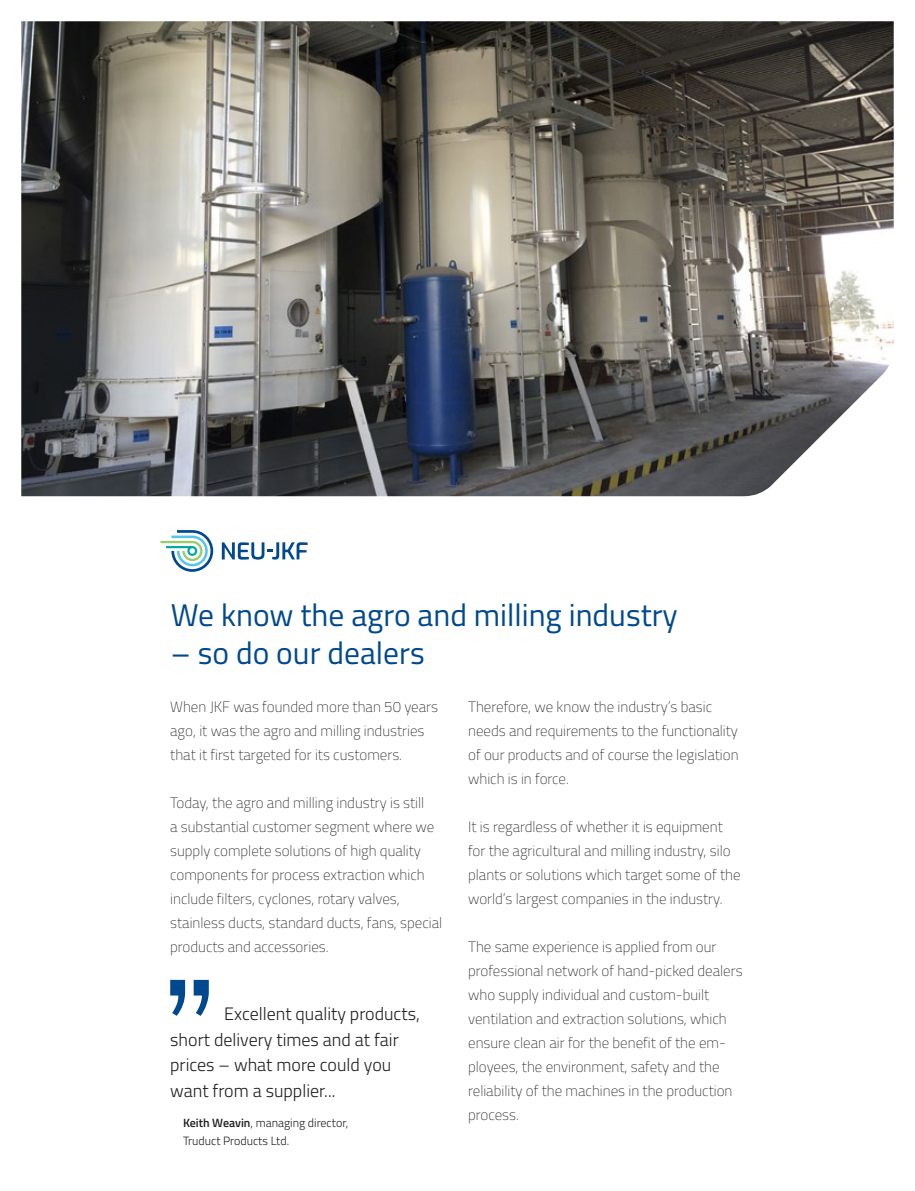
<style>
.page{position:relative;width:915px;height:1191px;background:#fff}
.page>*{position:absolute;margin:0;border:0;box-sizing:border-box;transform-origin:0 0}
.t1{font:31.5px "Titillium";color:#01498e}
.t2{font:300 18px/25.5px "Titillium";color:#231f20}
.t3{font:100 15px/24px "Titillium";color:#231f20}
.t4{font:300 12px/18px "Titillium";color:#231f20}
.s1{font-weight:600}
</style>
<div class="page">
<img style="left:21px;top:21px;width:872px;height:475px">
<svg style="left:160px;top:530px;width:53px;height:42px"></svg>
<svg style="left:222px;top:542px;width:85px;height:17px"></svg>
<svg style="left:170px;top:980px;width:39px;height:36px"></svg>
<h1 class="t1" style="left:171px;top:592px;width:508px">We know the agro and milling industry</h1>
<h1 class="t1" style="left:171px;top:630px;width:255px">– so do our dealers</h1>
<p class="t3" style="left:170px;top:693px;width:269px">When JKF was founded more than 50 years ago, it was the agro and milling industries that it first targeted for its customers.</p>
<p class="t3" style="left:170px;top:789px;width:273px">Today, the agro and milling industry is still<br>a substantial customer segment where we supply complete solutions of high quality components for process extraction which include filters, cyclones, rotary valves, stainless ducts, standard ducts, fans, special products and accessories.</p>
<p class="t3" style="left:468px;top:693px;width:272px">Therefore, we know the industry’s basic needs and requirements to the functionality of our products and of course the legislation which is in force.</p>
<p class="t3" style="left:468px;top:813px;width:274px">It is regardless of whether it is equipment for the agricultural and milling industry, silo plants or solutions which target some of the world’s largest companies in the industry.</p>
<p class="t3" style="left:468px;top:933px;width:276px">The same experience is applied from our professional network of hand-picked dealers who supply individual and custom-built ventilation and extraction solutions, which ensure clean air for the benefit of the em&shy;ployees, the environment, safety and the reliability of the machines in the production process.</p>
<p class="t2" style="left:170px;top:1000px;width:251px;text-indent:54px">Excellent quality products, short delivery times and at fair prices – what more could you want from a supplier...</p>
<p class="t4" style="left:183px;top:1113px;width:167px"><span class="s1">Keith Weavin</span>, managing director,<br>Truduct Products Ltd.</p>
</div>
